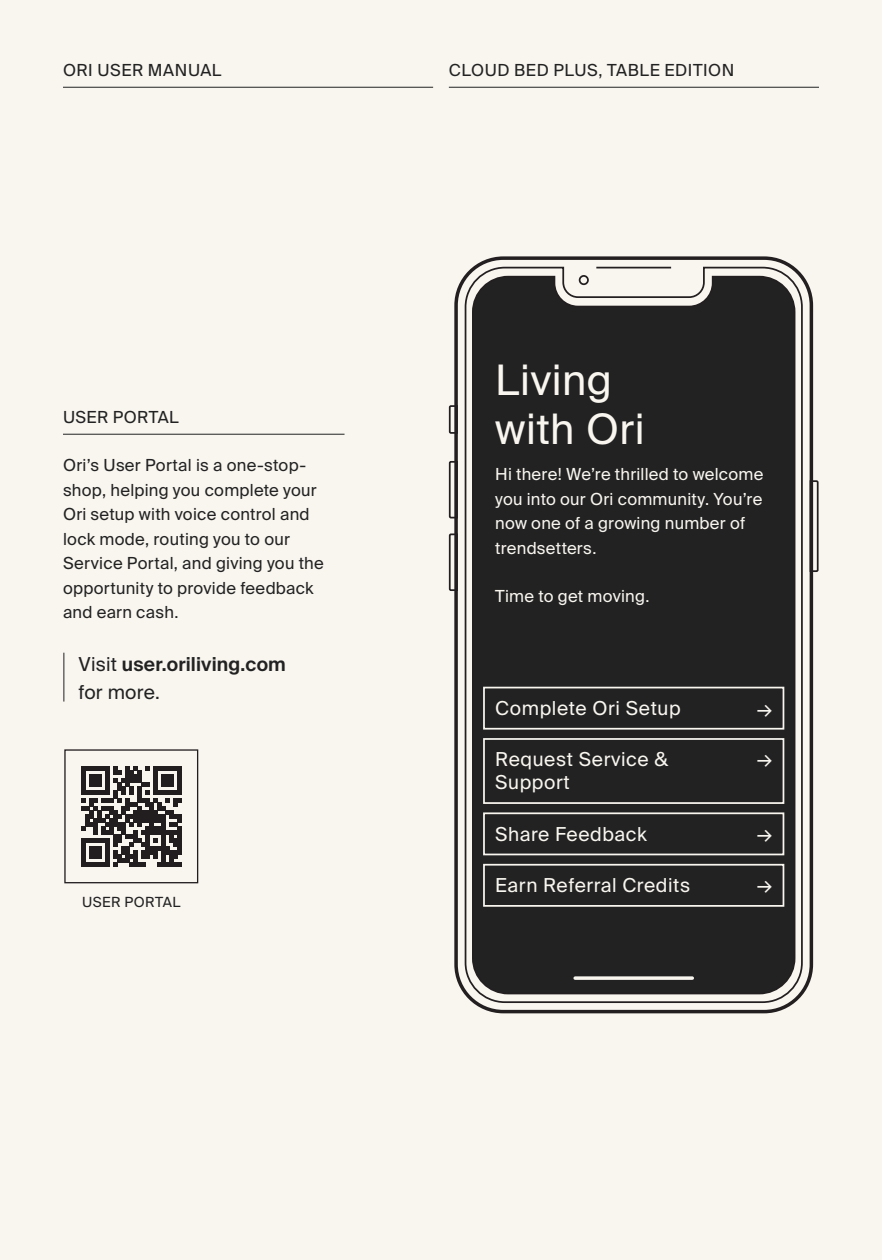
<style>
.page{position:relative;width:882px;height:1260px;background:#f9f6f0}
.page>*{position:absolute;margin:0;border:0;box-sizing:border-box;transform-origin:0 0}
.t1{font:42px "Suisse Intl";letter-spacing:.015em;color:#f9f6f0}
.t2{font:19.25px/22.8px "Suisse Intl";letter-spacing:.03em;color:#f9f6f0}
.t3{font:600 19.25px/28px "Suisse Intl";letter-spacing:.01em;color:#222}
.t4{font:16.62px/24.5px "Suisse Intl";letter-spacing:.015em;color:#222}
.t5{font:16.62px/24.5px "Suisse Intl";letter-spacing:.015em;color:#f9f6f0}
.t6{font:16.62px "Suisse Intl";letter-spacing:.035em;color:#222}
.t7{font:14px "Suisse Intl";letter-spacing:.03em;color:#222}
.s1{font-weight:400}
</style>
<div class="page">
<hr style="left:63px;top:434px;width:282px;height:1px;background:#222">
<svg style="left:448px;top:460px;width:6px;height:59px"></svg>
<svg style="left:813px;top:479px;width:6px;height:94px"></svg>
<svg style="left:448px;top:533px;width:6px;height:58px"></svg>
<svg style="left:448px;top:405px;width:6px;height:29px"></svg>
<div style="left:454px;top:256px;width:359px;height:757px;border:4px solid #231f20;border-radius:47px"></div>
<hr style="left:63px;top:653px;width:1px;height:49px;background:#222">
<hr style="left:63px;top:87px;width:370px;height:1px;background:#222">
<hr style="left:449px;top:87px;width:370px;height:1px;background:#222">
<svg style="left:81px;top:766px;width:101px;height:101px"></svg>
<div style="left:64px;top:749px;width:134px;height:134px;border:1px solid #231f20"></div>
<svg style="left:464px;top:266px;width:340px;height:738px;background:#373736"></svg>
<p class="t6" style="left:63px;top:60px;width:160px">ORI USER MANUAL</p>
<p class="t4" style="left:449px;top:58px;width:287px">CLOUD BED PLUS, TABLE EDITION</p>
<p class="t4" style="left:63px;top:405px;width:117px">USER PORTAL</p>
<p class="t4" style="left:63px;top:453px;width:262px">Ori’s User Portal is a one-stop&shy;shop, helping you complete your<br>Ori setup with voice control and lock mode, routing you to our<br>Service Portal, and giving you the opportunity to provide feedback and earn cash.</p>
<p class="t3" style="left:79px;top:650px;width:209px"><span class="s1">Visit</span> user.oriliving.com <span class="s1">for more.</span></p>
<p class="t7" style="left:82px;top:894px;width:100px">USER PORTAL</p>
<p class="t1" style="left:495px;top:355px;width:118px">Living</p>
<p class="t1" style="left:495px;top:404px;width:151px">with Ori</p>
<p class="t5" style="left:495px;top:462px;width:270px">Hi there! We’re thrilled to welcome you into our Ori community. You’re now one of a growing number of trendsetters.</p>
<p class="t5" style="left:495px;top:584px;width:156px">Time to get moving.</p>
<p class="t2" style="left:495px;top:697px;width:187px">Complete Ori Setup</p>
<p class="t2" style="left:495px;top:748px;width:174px">Request Service &amp;<br>Support</p>
<p class="t2" style="left:495px;top:823px;width:153px">Share Feedback</p>
<p class="t2" style="left:495px;top:874px;width:197px">Earn Referral Credits</p>
<p class="t2" style="left:757px;top:698px;width:17px">→</p>
<p class="t2" style="left:757px;top:748px;width:17px">→</p>
<p class="t2" style="left:757px;top:823px;width:17px">→</p>
<p class="t2" style="left:757px;top:874px;width:17px">→</p>
</div>
